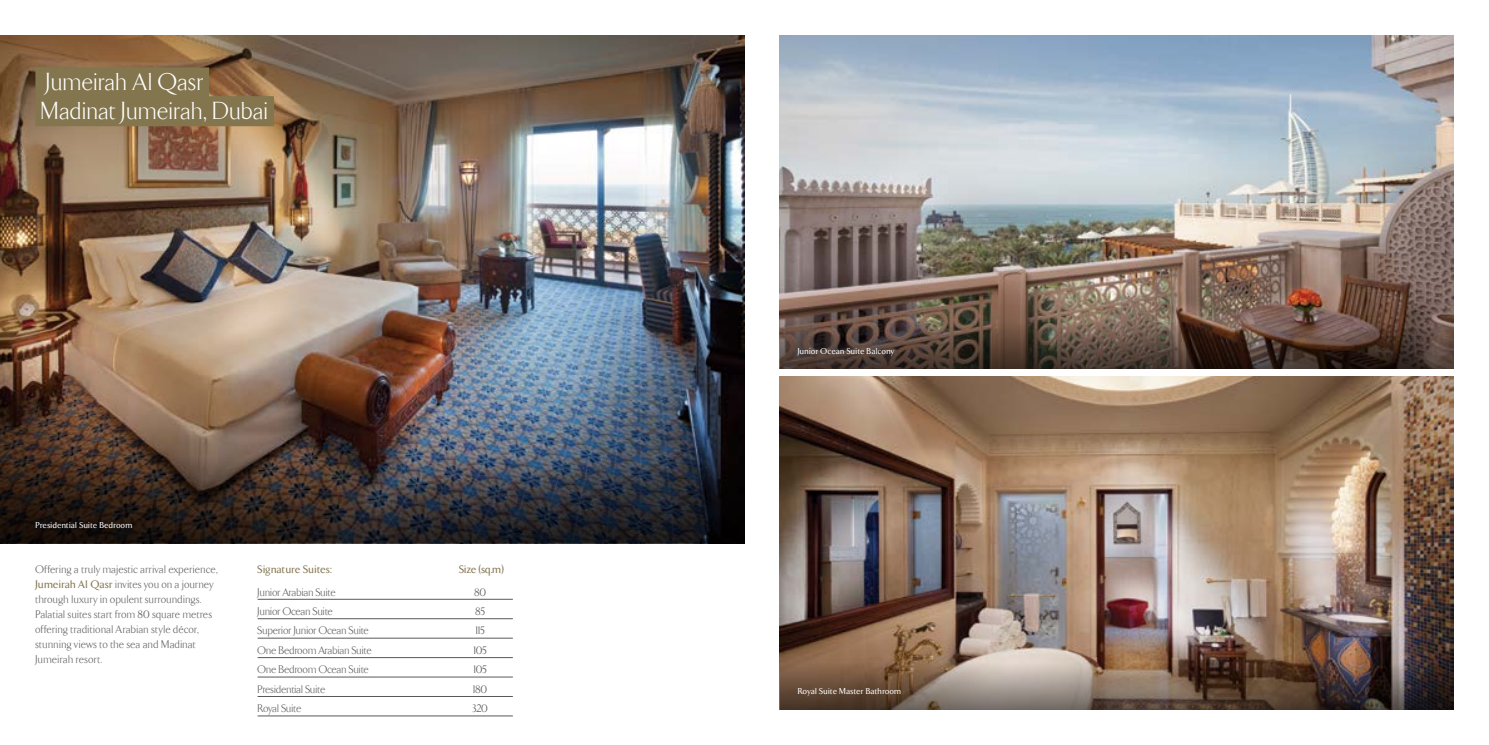
<style>
.page{position:relative;width:1489px;height:745px;background:#fff}
.page>*{position:absolute;margin:0;border:0;box-sizing:border-box;transform-origin:0 0}
.t1{font:300 25px/28.8px "TF Arrow";letter-spacing:.01em;color:#fff}
.t2{font:300 11.25px/15px "TF Arrow";letter-spacing:.02em;color:#58595b}
.t3{font:300 11.25px "TF Arrow";color:#58595b}
.t4{font:500 11.25px "TF Arrow";letter-spacing:.02em;color:#83754e}
.t5{font:500 8.75px "TF Arrow";letter-spacing:.03em;color:#fff}
.s1{font-weight:500;color:#83754e}
</style>
<div class="page">
<img style="left:780px;top:376px;width:673px;height:245px">
<img style="left:780px;top:621px;width:673px;height:88px">
<img style="left:0;top:35px;width:744px;height:347px">
<img style="left:0;top:382px;width:744px;height:160px">
<div style="left:35px;top:67px;width:174px;height:30px;background:#83754e"></div>
<div style="left:35px;top:96px;width:239px;height:30px;background:#83754e"></div>
<img style="left:780px;top:35px;width:673px;height:246px">
<img style="left:780px;top:281px;width:673px;height:88px">
<svg style="left:786px;top:336px;width:118px;height:30px;background:#4b3b35"></svg>
<hr style="left:257px;top:598px;width:256px;height:1px;background:#58595b">
<hr style="left:257px;top:618px;width:256px;height:1px;background:#58595b">
<hr style="left:257px;top:637px;width:256px;height:1px;background:#58595b">
<hr style="left:257px;top:657px;width:256px;height:1px;background:#58595b">
<hr style="left:257px;top:676px;width:256px;height:1px;background:#58595b">
<hr style="left:257px;top:695px;width:256px;height:1px;background:#58595b">
<hr style="left:257px;top:715px;width:256px;height:1px;background:#58595b">
<h1 class="t1" style="left:41px;top:68px;width:229px">Jumeirah Al Qasr<br>Madinat Jumeirah, Dubai</h1>
<p class="t5" style="left:35px;top:520px;width:98px">Presidential Suite Bedroom</p>
<p class="t2" style="left:35px;top:562px;width:184px">Offering a truly majestic arrival experience, <span class="s1">Jumeirah Al Qasr</span> invites you on a journey through luxury in opulent surroundings.<br>Palatial suites start from 80 square metres offering traditional Arabian style décor, stunning views to the sea and Madinat Jumeirah resort.</p>
<p class="t4" style="left:257px;top:562px;width:76px">Signature Suites:</p>
<p class="t4" style="left:459px;top:562px;width:46px">Size (sq.m)</p>
<p class="t3" style="left:257px;top:585px;width:80px">Junior Arabian Suite</p>
<p class="t2" style="left:474px;top:584px;width:13px">80</p>
<p class="t3" style="left:257px;top:605px;width:77px">Junior Ocean Suite</p>
<p class="t2" style="left:475px;top:603px;width:11px">85</p>
<p class="t3" style="left:257px;top:624px;width:113px">Superior Junior Ocean Suite</p>
<p class="t2" style="left:475px;top:623px;width:11px">115</p>
<p class="t3" style="left:257px;top:644px;width:116px">One Bedroom Arabian Suite</p>
<p class="t2" style="left:473px;top:642px;width:15px">105</p>
<p class="t3" style="left:257px;top:663px;width:113px">One Bedroom Ocean Suite</p>
<p class="t2" style="left:473px;top:662px;width:15px">105</p>
<p class="t3" style="left:257px;top:682px;width:69px">Presidential Suite</p>
<p class="t2" style="left:473px;top:681px;width:15px">180</p>
<p class="t3" style="left:257px;top:702px;width:45px">Royal Suite</p>
<p class="t2" style="left:472px;top:700px;width:17px">320</p>
<p class="t5" style="left:797px;top:346px;width:98px">Junior Ocean Suite Balcony</p>
<p class="t5" style="left:797px;top:686px;width:105px">Royal Suite Master Bathroom</p>
</div>
